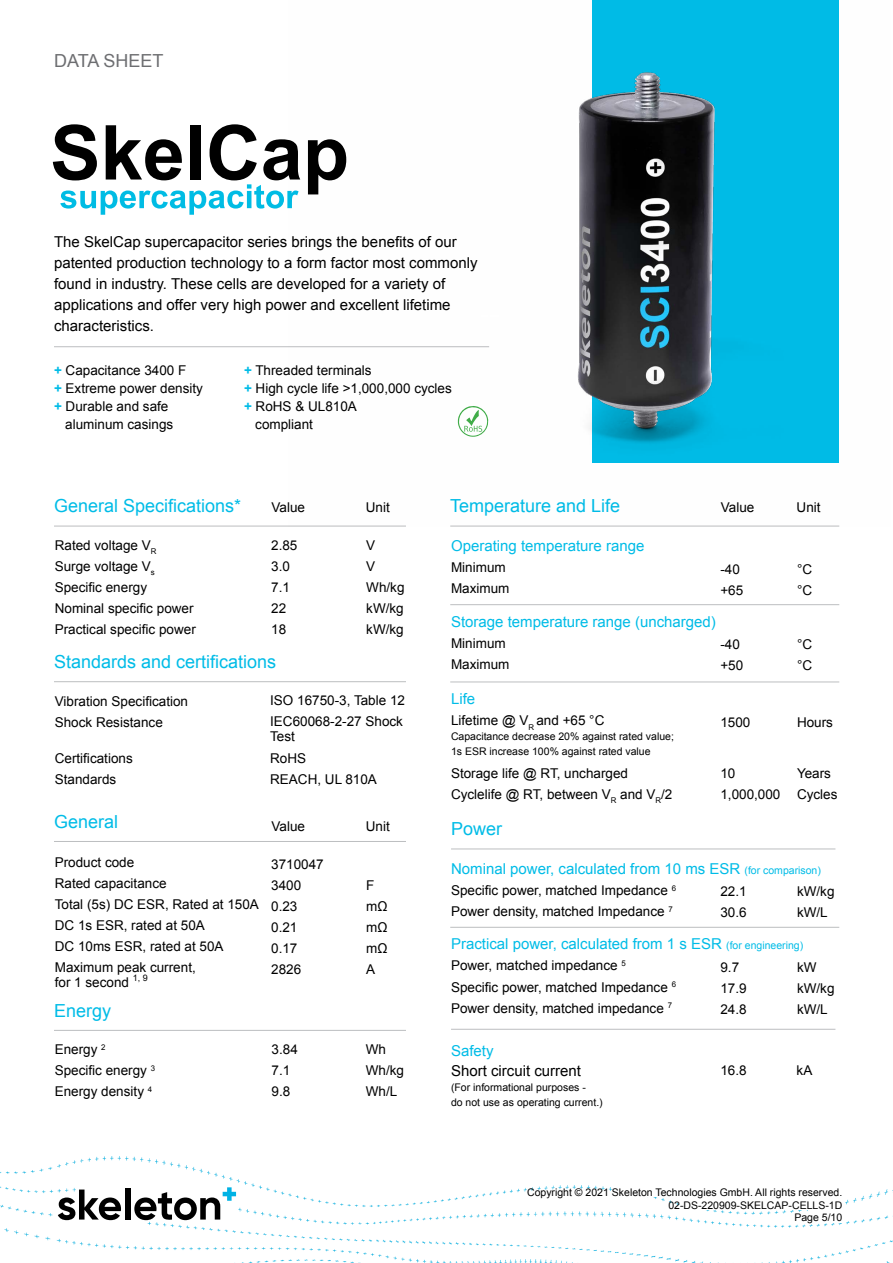
<style>
.page{position:relative;width:893px;height:1263px;background:#fff}
.page>*{position:absolute;margin:0;border:0;box-sizing:border-box;transform-origin:0 0}
.t1{font:18px "Arial";color:#00bce7}
.t2{font:18px "Arial";color:#6d6e71}
.t3{font:15px/21px "Arial";color:#000}
.t4{font:15px "Arial";color:#00bce7}
.t5{font:13.5px/21px "Arial";color:#000}
.t6{font:10.5px/15px "Arial";color:#000}
.s1{font-weight:700;color:#00bce7}
.s2{font-size:10.5px}
</style>
<div class="page">
<img style="left:0;top:1156px;width:893px;height:107px">
<div style="left:615px;top:1188px;width:227px;height:9px;background:#fff"></div>
<div style="left:681px;top:1201px;width:161px;height:9px;background:#fff"></div>
<div style="left:800px;top:1214px;width:42px;height:9px;background:#fff"></div>
<hr style="left:54px;top:346px;width:435px;height:1px;background:#bcbec0">
<svg style="left:53px;top:124px;width:236px;height:91px"></svg>
<hr style="left:54px;top:526px;width:352px;height:1px;background:#bcbec0">
<hr style="left:54px;top:1030px;width:352px;height:1px;background:#bcbec0">
<hr style="left:54px;top:681px;width:352px;height:1px;background:#bcbec0">
<hr style="left:450px;top:526px;width:389px;height:1px;background:#bcbec0">
<hr style="left:450px;top:604px;width:389px;height:1px;background:#bcbec0">
<hr style="left:450px;top:682px;width:389px;height:1px;background:#bcbec0">
<hr style="left:54px;top:841px;width:352px;height:1px;background:#bcbec0">
<hr style="left:451px;top:1029px;width:384px;height:1px;background:#bcbec0">
<hr style="left:451px;top:849px;width:384px;height:1px;background:#bcbec0">
<hr style="left:450px;top:927px;width:389px;height:1px;background:#bcbec0">
<svg style="left:49px;top:1182px;width:190px;height:44px"></svg>
<img style="left:289px;top:0;width:550px;height:526px">
<h1 class="t2" style="left:54px;top:49px;width:111px">DATA SHEET</h1>
<p class="t3" style="left:54px;top:231px;width:425px">The SkelCap supercapacitor series brings the benefits of our patented production technology to a form factor most commonly found in industry. These cells are developed for a variety of applications and offer very high power and excellent lifetime characteristics.</p>
<p class="t5" style="left:54px;top:360px;width:134px"><span class="s1">+</span> Capacitance 3400 F</p>
<p class="t5" style="left:54px;top:378px;width:150px"><span class="s1">+</span> Extreme power density</p>
<p class="t5" style="left:54px;top:396px;width:116px"><span class="s1">+</span> Durable and safe</p>
<p class="t5" style="left:65px;top:414px;width:110px">aluminum casings</p>
<p class="t5" style="left:244px;top:360px;width:129px"><span class="s1">+</span> Threaded terminals</p>
<p class="t5" style="left:244px;top:378px;width:209px"><span class="s1">+</span> High cycle life &gt;1,000,000 cycles</p>
<p class="t5" style="left:244px;top:396px;width:114px"><span class="s1">+</span> RoHS &amp; UL810A</p>
<p class="t5" style="left:255px;top:414px;width:59px">compliant</p>
<h1 class="t1" style="left:54px;top:494px;width:189px">General Specifications*</h1>
<p class="t5" style="left:272px;top:497px;width:35px">Value</p>
<h1 class="t1" style="left:450px;top:494px;width:172px">Temperature and Life</h1>
<p class="t5" style="left:366px;top:497px;width:26px">Unit</p>
<p class="t5" style="left:721px;top:497px;width:35px">Value</p>
<p class="t5" style="left:55px;top:535px;width:143px">Rated voltage V<sub>R<br></sub>Surge voltage V<sub>s<br></sub>Specific energy<br>Nominal specific power<br>Practical specific power</p>
<p class="t5" style="left:271px;top:535px;width:28px">2.85<br>3.0<br>7.1<br>22<br>18</p>
<h1 class="t1" style="left:54px;top:650px;width:224px">Standards and certifications</h1>
<p class="t5" style="left:366px;top:535px;width:40px">V<br>V<br>Wh/kg kW/kg kW/kg</p>
<p class="t5" style="left:55px;top:690px;width:135px">Vibration Specification<br>Shock Resistance</p>
<p class="t5" style="left:55px;top:747px;width:80px">Certifications<br>Standards</p>
<h1 class="t1" style="left:54px;top:809px;width:66px">General</h1>
<p class="t5" style="left:270px;top:690px;width:136px">ISO 16750-3, Table 12<br>IEC60068-2-27 Shock</p>
<p class="t5" style="left:270px;top:726px;width:108px">Test<br>RoHS<br>REACH, UL 810A</p>
<p class="t5" style="left:272px;top:816px;width:35px">Value</p>
<p class="t5" style="left:366px;top:816px;width:26px">Unit</p>
<p class="t4" style="left:451px;top:536px;width:195px">Operating temperature range</p>
<p class="t5" style="left:451px;top:557px;width:60px">Minimum<br>Maximum</p>
<p class="t4" style="left:451px;top:612px;width:266px">Storage temperature range (uncharged)</p>
<p class="t5" style="left:451px;top:633px;width:60px">Minimum<br>Maximum</p>
<p class="t5" style="left:720px;top:559px;width:24px">-40 +65</p>
<p class="t5" style="left:720px;top:634px;width:24px">-40 +50</p>
<p class="t4" style="left:451px;top:689px;width:26px">Life</p>
<p class="t5" style="left:451px;top:710px;width:155px">Lifetime @ V<sub>R</sub> and +65 °C</p>
<p class="t6" style="left:451px;top:729px;width:224px">Capacitance decrease 20% against rated value;<br>1s ESR increase 100% against rated value</p>
<p class="t5" style="left:451px;top:762px;width:223px">Storage life @ RT, uncharged<br>Cyclelife @ RT, between V<sub>R</sub> and V<sub>R</sub>/2</p>
<h1 class="t1" style="left:451px;top:817px;width:53px">Power</h1>
<p class="t5" style="left:720px;top:711px;width:32px">1500</p>
<p class="t5" style="left:720px;top:762px;width:62px">10<br>1,000,000</p>
<p class="t5" style="left:797px;top:497px;width:26px">Unit</p>
<p class="t5" style="left:797px;top:559px;width:17px">°C °C</p>
<p class="t5" style="left:797px;top:634px;width:17px">°C °C</p>
<p class="t5" style="left:797px;top:711px;width:38px">Hours</p>
<p class="t5" style="left:797px;top:762px;width:42px">Years<br>Cycles</p>
<p class="t5" style="left:55px;top:852px;width:206px">Product code<br>Rated capacitance<br>Total (5s) DC ESR, Rated at 150A<br>DC 1s ESR, rated at 50A<br>DC 10ms ESR, rated at 50A<br>Maximum peak current,</p>
<p class="t5" style="left:55px;top:972px;width:95px">for 1 second <sup>1,</sup> <sup>9</sup></p>
<h1 class="t1" style="left:54px;top:998px;width:59px">Energy</h1>
<p class="t5" style="left:55px;top:1039px;width:102px">Energy <sup>2<br></sup>Specific energy <sup>3<br></sup>Energy density <sup>4</sup></p>
<p class="t5" style="left:271px;top:853px;width:54px">3710047<br>3400<br>0.23<br>0.21<br>0.17<br>2826</p>
<p class="t5" style="left:272px;top:1039px;width:28px">3.84<br>7.1<br>9.8</p>
<p class="t5" style="left:366px;top:874px;width:23px">F mΩ mΩ mΩ<br>A</p>
<p class="t5" style="left:366px;top:1039px;width:40px">Wh<br>Wh/kg<br>Wh/L</p>
<p class="t4" style="left:451px;top:859px;width:371px">Nominal power, calculated from 10 ms ESR <span class="s2">(for comparison)</span></p>
<p class="t5" style="left:451px;top:880px;width:226px">Specific power, matched Impedance <sup>6<br></sup>Power density, matched Impedance <sup>7</sup></p>
<p class="t4" style="left:451px;top:934px;width:354px">Practical power, calculated from 1 s ESR <span class="s2">(for engineering)</span></p>
<p class="t5" style="left:451px;top:955px;width:226px">Power, matched impedance <sup>5<br></sup>Specific power, matched Impedance <sup>6<br></sup>Power density, matched impedance <sup>7</sup></p>
<p class="t5" style="left:797px;top:881px;width:39px">kW/kg kW/L</p>
<p class="t5" style="left:720px;top:881px;width:28px">22.1<br>30.6</p>
<p class="t5" style="left:720px;top:957px;width:28px">9.7<br>17.9<br>24.8</p>
<p class="t5" style="left:797px;top:957px;width:39px">kW kW/kg kW/L</p>
<p class="t4" style="left:451px;top:1041px;width:44px">Safety</p>
<p class="t3" style="left:451px;top:1060px;width:132px">Short circuit current</p>
<p class="t6" style="left:451px;top:1079px;width:153px">(For informational purposes -<br>do not use as operating current.)</p>
<p class="t5" style="left:720px;top:1060px;width:28px">16.8</p>
<p class="t5" style="left:797px;top:1060px;width:17px">kA</p>
<p class="t6" style="left:527px;top:1186px;width:317px;line-height:12.6px;text-align:right">Copyright © 2021 Skeleton Technologies GmbH. All rights reserved.<br>02-DS-220909-SKELCAP-CELLS-1D<br>Page 5/10</p>
</div>
